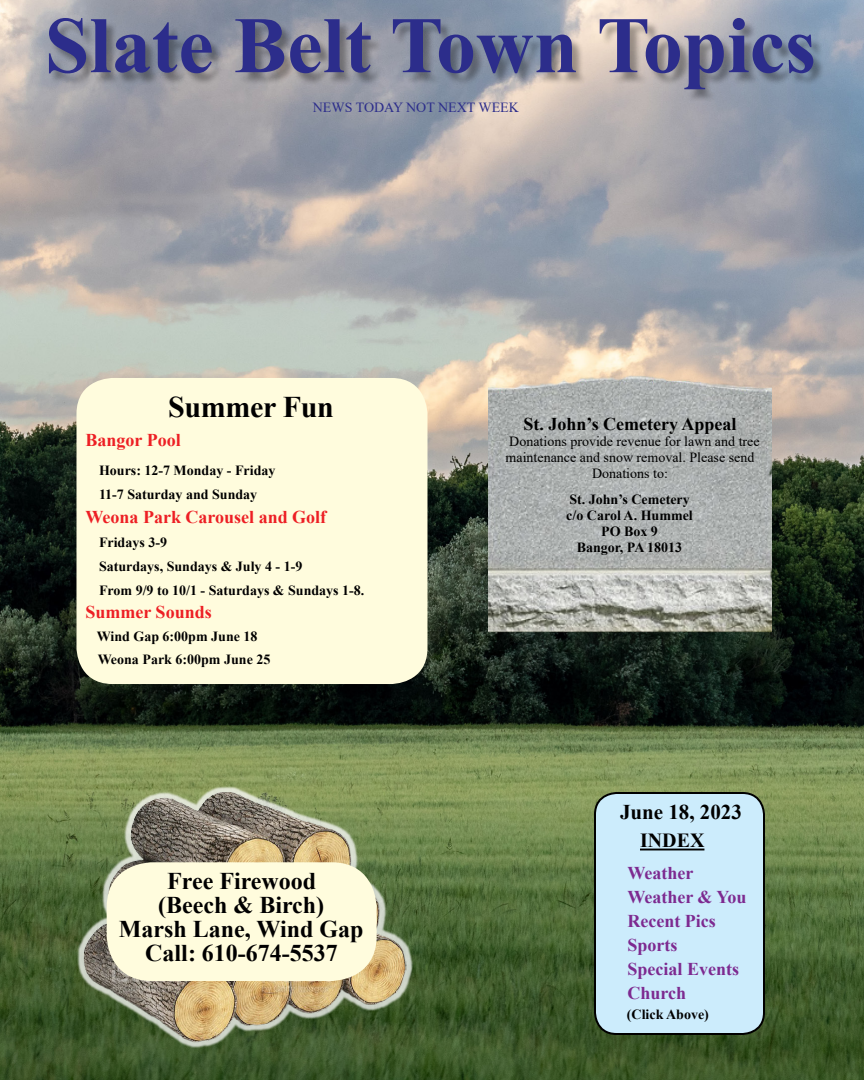
<style>
.page{position:relative;width:864px;height:1080px;background:#fff}
.page>*{position:absolute;margin:0;border:0;box-sizing:border-box;transform-origin:0 0}
.t1{font:700 80px "Times New Roman";color:#2c2d8b}
.t2{font:700 30px "Times New Roman";letter-spacing:-.01em;color:#000}
.t3{font:700 24px/24px "Times New Roman";color:#000;text-align:center}
.t4{font:700 21px "Times New Roman";color:#000}
.t5{font:700 20px "Times New Roman";color:#000}
.t6{font:700 18px/24px "Times New Roman";color:#7d2a90}
.t7{font:700 18px "Times New Roman";color:#ed1f24}
.t8{font:700 18px "Times New Roman";color:#000}
.t9{font:700 14px/16px "Times New Roman";color:#000}
.t10{font:14px/16px "Times New Roman";color:#000;text-align:center}
.t11{font:14px "Times New Roman";color:#2c2d8b}
</style>
<div class="page">
<img style="left:0;top:1px;width:864px;height:1079px">
<div style="left:50px;top:20px;width:776px;height:82px;background:#000;opacity:.33"></div>
<div style="left:595px;top:793px;width:169px;height:241px;background:#ccecfc;border-radius:22px"></div>
<div style="left:594px;top:792px;width:171px;height:243px;border:2px solid #000;border-radius:22px"></div>
<hr style="left:640px;top:849px;width:64px;height:1px;background:#000">
<div style="left:77px;top:786px;width:336px;height:263px;background:#fff;opacity:.75"></div>
<img style="left:83px;top:792px;width:324px;height:251px">
<div style="left:107px;top:862px;width:270px;height:119px;background:#fffcdd;border-radius:45px"></div>
<img style="left:488px;top:376px;width:284px;height:256px">
<div style="left:76px;top:378px;width:352px;height:306px;background:#fffcdd;border-radius:36px"></div>
<h1 class="t1" style="left:45px;top:-12px;width:773px">Slate Belt Town Topics</h1>
<p class="t11" style="left:313px;top:98px;width:208px">NEWS TODAY NOT NEXT WEEK</p>
<h2 class="t2" style="left:168px;top:386px;width:167px">Summer Fun</h2>
<p class="t7" style="left:86px;top:427px;width:97px">Bangor Pool</p>
<p class="t9" style="left:99px;top:458px;width:178px;line-height:24px">Hours: 12-7 Monday - Friday<br>11-7 Saturday and Sunday</p>
<p class="t7" style="left:86px;top:504px;width:242px">Weona Park Carousel and Golf</p>
<p class="t9" style="left:99px;top:530px;width:267px;line-height:24px">Fridays 3-9<br>Saturdays, Sundays &amp; July 4 - 1-9<br>From 9/9 to 10/1 - Saturdays &amp; Sundays 1-8.</p>
<p class="t7" style="left:86px;top:599px;width:128px">Summer Sounds</p>
<p class="t9" style="left:97px;top:625px;width:175px;line-height:23px">Wind Gap 6:00pm June 18<br>Weona Park 6:00pm June 25</p>
<h3 class="t3" style="left:119px;top:868px;width:246px">Free Firewood<br>(Beech &amp; Birch)<br>Marsh Lane, Wind Gap<br>Call: 610-674-5537</h3>
<p class="t8" style="left:523px;top:411px;width:215px">St. John’s Cemetery Appeal</p>
<p class="t10" style="left:506px;top:433px;width:256px">Donations provide revenue for lawn and tree maintenance and snow removal. Please send<br>Donations to:</p>
<p class="t9" style="left:566px;top:491px;width:128px;text-align:center">St. John’s Cemetery c/o Carol A. Hummel<br>PO Box 9<br>Bangor, PA 18013</p>
<h3 class="t4" style="left:620px;top:797px;width:123px">June 18, 2023</h3>
<h3 class="t5" style="left:640px;top:826px;width:66px">INDEX</h3>
<p class="t6" style="left:628px;top:861px;width:120px">Weather<br>Weather &amp; You<br>Recent Pics<br>Sports<br>Special Events<br>Church</p>
<p class="t9" style="left:627px;top:1006px;width:84px">(Click Above)</p>
</div>
